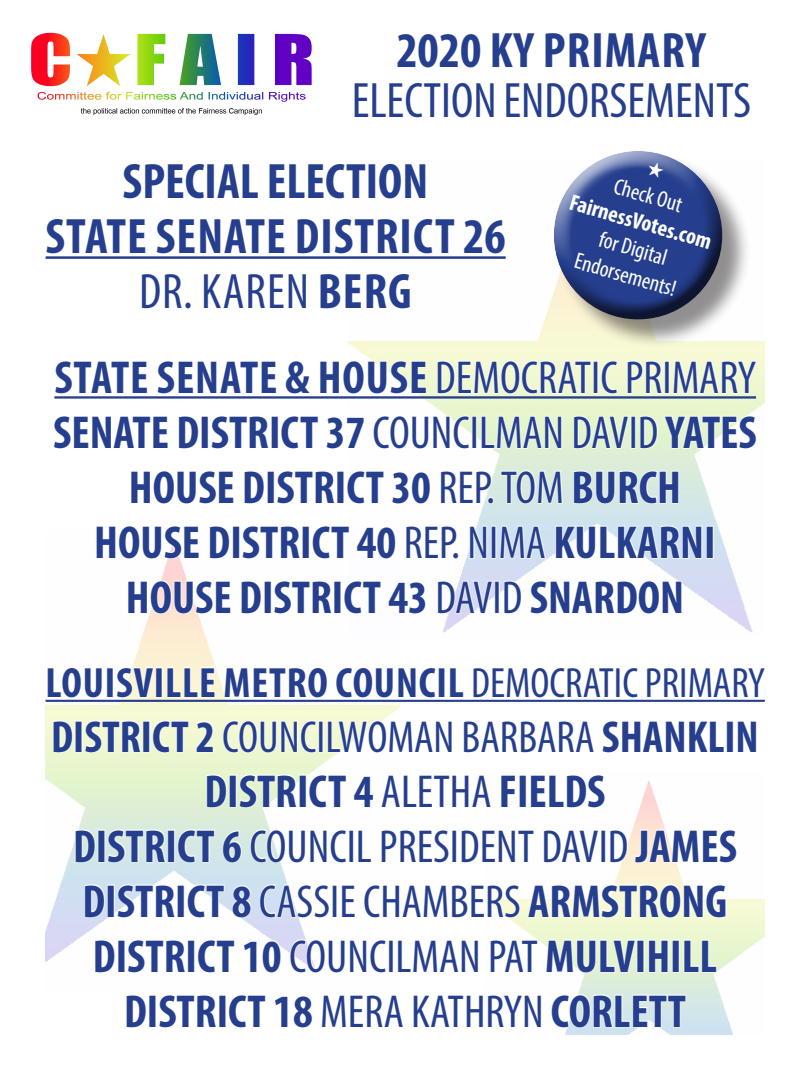
<style>
.page{position:relative;width:810px;height:1080px;background:#fff}
.page>*{position:absolute;margin:0;border:0;box-sizing:border-box;transform-origin:0 0}
.t1{font:700 condensed 50px "Myriad Pro";letter-spacing:.02em;color:#253f8e}
.t2{font:condensed 50px "Myriad Pro";color:#253f8e}
.t3{font:700 condensed 50px "Myriad Pro";color:#253f8e}
.t4{font:700 condensed 46.5px "Myriad Pro";color:#253f8e}
.t5{font:condensed 46.5px "Myriad Pro";color:#253f8e}
.t6{font:700 condensed 46.5px "Myriad Pro";letter-spacing:.02em;color:#253f8e}
.t7{font:condensed 45px "Myriad Pro";color:#253f8e}
.t8{font:700 condensed 42.5px "Myriad Pro";letter-spacing:.02em;color:#253f8e}
.t9{font:700 condensed 23px/27.5px "Myriad Pro";color:#fff;text-align:center}
.t10{font:condensed 23px/27.5px "Myriad Pro";color:#fff;text-align:center}
.s1{font-weight:700}
.s2{font-weight:400}
</style>
<div class="page">
<img style="left:45px;top:562px;width:289px;height:401px">
<img style="left:442px;top:341px;width:323px;height:292px">
<img style="left:31px;top:32px;width:281px;height:83px">
<img style="left:634px;top:781px;width:131px;height:175px">
<div style="left:556px;top:153px;width:195px;height:196px;background:#231f20;opacity:.5"></div>
<div style="left:552px;top:147px;width:172px;height:137px;background:#fff;opacity:.75"></div>
<div style="left:552px;top:177px;width:175px;height:145px;background:#231f20;opacity:.75"></div>
<hr style="left:46px;top:256px;width:460px;height:3px;background:#253f8e">
<svg style="left:54px;top:269px;width:704px;height:293px"></svg>
<div style="left:706px;top:526px;width:8px;height:33px;border:2px solid #fff"></div>
<svg style="left:127px;top:580px;width:105px;height:35px"></svg>
<svg style="left:240px;top:580px;width:22px;height:35px"></svg>
<svg style="left:273px;top:580px;width:61px;height:35px"></svg>
<svg style="left:442px;top:580px;width:52px;height:35px"></svg>
<div style="left:495px;top:581px;width:5px;height:33px;border:2px solid #fff"></div>
<svg style="left:503px;top:580px;width:20px;height:35px"></svg>
<svg style="left:529px;top:578px;width:154px;height:37px"></svg>
<hr style="left:46px;top:700px;width:719px;height:2px;background:#253f8e">
<svg style="left:46px;top:666px;width:170px;height:87px"></svg>
<svg style="left:222px;top:664px;width:543px;height:92px"></svg>
<svg style="left:205px;top:774px;width:23px;height:34px"></svg>
<div style="left:229px;top:775px;width:8px;height:32px;border:2px solid #fff"></div>
<svg style="left:238px;top:773px;width:61px;height:35px"></svg>
<svg style="left:308px;top:773px;width:26px;height:35px"></svg>
<svg style="left:74px;top:825px;width:664px;height:210px"></svg>
<svg style="left:646px;top:160px;width:19px;height:18px"></svg>
<p class="t1" style="left:396px;top:19px;width:311px">2020 KY PRIMARY</p>
<p class="t2" style="left:352px;top:70px;width:401px">ELECTION ENDORSEMENTS</p>
<p class="t3" style="left:123px;top:150px;width:307px">SPECIAL ELECTION</p>
<p class="t1" style="left:46px;top:205px;width:462px">STATE SENATE DISTRICT 26</p>
<p class="t2" style="left:139px;top:261px;width:274px">DR. KAREN <span class="s1">BERG</span></p>
<p class="t9" style="left:582px;top:161px;width:148px;rotate:16deg"><span class="s2">Check Out<br></span>FairnessVotes.com</p>
<p class="t10" style="left:587px;top:220px;width:106px;rotate:16deg">for Digital<br>Endorsements!</p>
<p class="t6" style="left:54px;top:348px;width:703px">STATE SENATE &amp; HOUSE <span class="s2">DEMOCRATIC PRIMARY</span></p>
<p class="t4" style="left:53px;top:403px;width:705px">SENATE DISTRICT 37 <span class="s2">COUNCILMAN DAVID</span> YATES</p>
<p class="t4" style="left:129px;top:458px;width:554px">HOUSE DISTRICT 30 <span class="s2">REP. TOM</span> BURCH</p>
<p class="t4" style="left:94px;top:513px;width:623px">HOUSE DISTRICT 40 <span class="s2">REP. NIMA</span> KULKARNI</p>
<p class="t4" style="left:126px;top:568px;width:560px">HOUSE DISTRICT 43 <span class="s2">DAVID</span> SNARDON</p>
<p class="t8" style="left:46px;top:656px;width:721px">LOUISVILLE METRO COUNCIL <span class="s2">DEMOCRATIC PRIMARY</span></p>
<p class="t7" style="left:51px;top:710px;width:709px"><span class="s1">DISTRICT 2</span> COUNCILWOMAN BARBARA <span class="s1">SHANKLIN</span></p>
<p class="t4" style="left:205px;top:762px;width:402px">DISTRICT 4 <span class="s2">ALETHA</span> FIELDS</p>
<p class="t5" style="left:73px;top:818px;width:665px"><span class="s1">DISTRICT 6</span> COUNCIL PRESIDENT DAVID <span class="s1">JAMES</span></p>
<p class="t4" style="left:83px;top:872px;width:646px">DISTRICT 8 <span class="s2">CASSIE CHAMBERS</span> ARMSTRONG</p>
<p class="t4" style="left:93px;top:927px;width:626px">DISTRICT 10 <span class="s2">COUNCILMAN PAT</span> MULVIHILL</p>
<p class="t4" style="left:124px;top:982px;width:563px">DISTRICT 18 <span class="s2">MERA KATHRYN</span> CORLETT</p>
</div>
